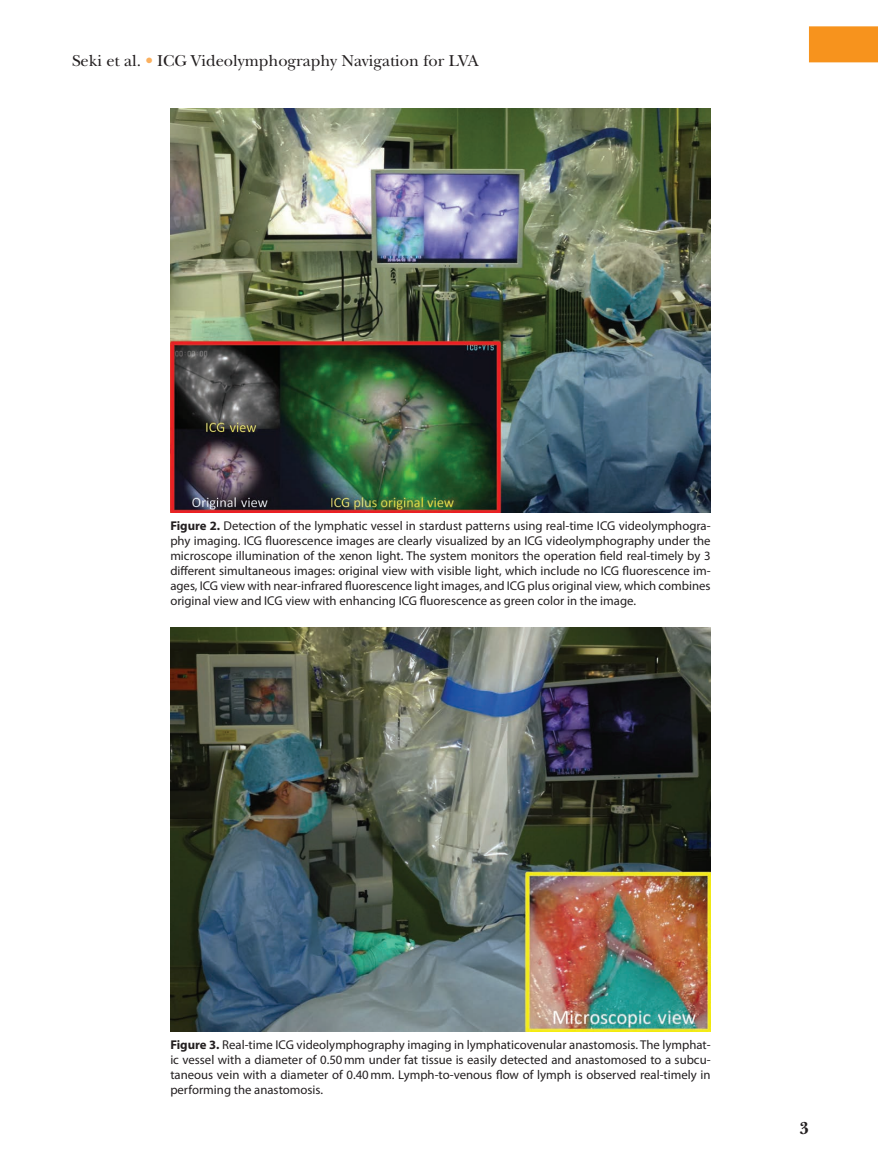
<style>
.page{position:relative;width:878px;height:1175px;background:#fff}
.page>*{position:absolute;margin:0;border:0;box-sizing:border-box;transform-origin:0 0}
.t1{font:700 18px "New Baskerville";color:#231f20}
.t2{font:16.5px "New Baskerville";color:#231f20}
.t3{font:12.75px/15px "Myriad Pro";color:#231f20;text-align:justify}
.s1{color:#fab05f}
.s2{font-weight:700}
</style>
<div class="page">
<div style="left:808px;top:26px;width:70px;height:36px;background:#f7931d"></div>
<img style="left:170px;top:108px;width:540px;height:405px">
<img style="left:170px;top:628px;width:540px;height:403px">
<p class="t2" style="left:72px;top:51px;width:408px">Seki et al. <span class="s1">•</span> ICG Videolymphography Navigation for LVA</p>
<p class="t3" style="left:170px;top:518px;width:542px"><span class="s2">Figure 2.</span> Detection of the lymphatic vessel in stardust patterns using real-time ICG videolymphogra&shy;phy imaging. ICG fluorescence images are clearly visualized by an ICG videolymphography under the microscope illumination of the xenon light. The system monitors the operation field real-timely by 3 different simultaneous images: original view with visible light, which include no ICG fluorescence im&shy;ages, ICG view with near-infrared fluorescence light images, and ICG plus original view, which combines original view and ICG view with enhancing ICG fluorescence as green color in the image.</p>
<p class="t3" style="left:170px;top:1036px;width:542px"><span class="s2">Figure 3.</span> Real-time ICG videolymphography imaging in lymphaticovenular anastomosis. The lymphat&shy;ic vessel with a diameter of 0.50mm under fat tissue is easily detected and anastomosed to a subcu&shy;taneous vein with a diameter of 0.40mm. Lymph-to-venous flow of lymph is observed real-timely in performing the anastomosis.</p>
<h1 class="t1" style="left:799px;top:1118px;width:11px">3</h1>
</div>
